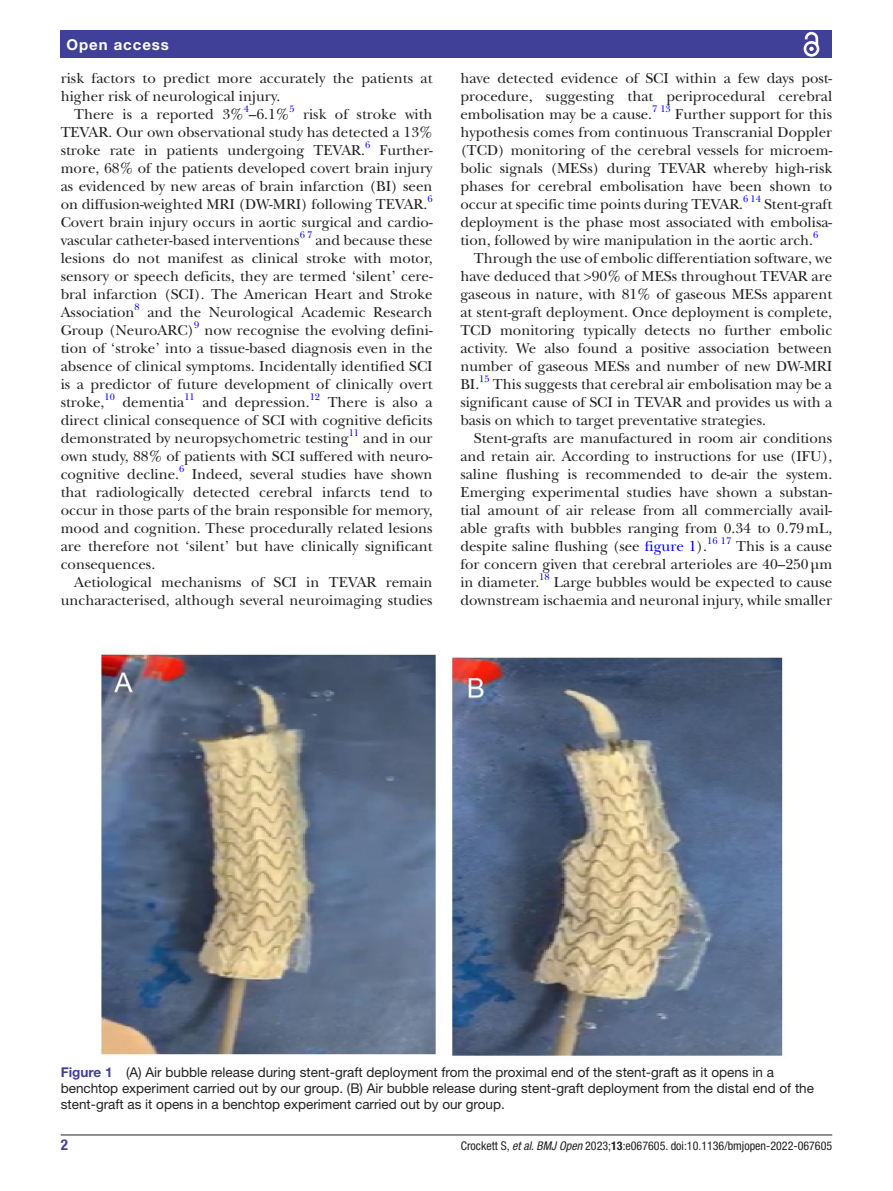
<style>
.page{position:relative;width:893px;height:1191px;background:#fff}
.page>*{position:absolute;margin:0;border:0;box-sizing:border-box;transform-origin:0 0}
.t1{font:15px/18px "New Baskerville";color:#231f20;text-align:justify}
.t2{font:700 15px "Helvetica Neue LT Std";letter-spacing:.065em;color:#fff}
.t3{font:700 condensed 15px "Helvetica Neue LT Std";color:#414099}
.t4{font:13.5px/16.2px "Helvetica Neue LT Std";color:#231f20}
.t5{font:condensed 12px "Helvetica Neue LT Std";color:#231f20}
.t6{font:9.9px "New Baskerville";color:#00f}
.s1{color:#00f}
.s2{font-weight:700;color:#414099}
.s3{font-style:italic}
.s4{font-weight:700}
</style>
<div class="page">
<hr style="left:61px;top:1134px;width:771px;height:1px;background:#231f20">
<div style="left:61px;top:31px;width:771px;height:27px;background:#414099"></div>
<svg style="left:803px;top:31px;width:17px;height:26px"></svg>
<img style="left:101px;top:650px;width:683px;height:406px">
<p class="t2" style="left:66px;top:35px;width:104px">Open access</p>
<p class="t1" style="left:61px;top:69px;width:373px">risk factors to predict more accurately the patients at</p>
<p class="t1" style="left:61px;top:87px;width:221px">higher risk of neurological injury.</p>
<p class="t1" style="left:74px;top:105px;width:217px">There is a reported 3% –6.1%</p>
<p class="t6" style="left:244px;top:103px;width:7px">4</p>
<p class="t6" style="left:289px;top:103px;width:7px">5</p>
<p class="t1" style="left:61px;top:105px;width:373px;text-indent:242px">risk of stroke with TEVAR. Our own observational study has detected a 13% stroke rate in patients undergoing TEVAR.</p>
<p class="t6" style="left:365px;top:139px;width:7px">6</p>
<p class="t1" style="left:61px;top:141px;width:373px;text-indent:319px">Further&shy;more, 68% of the patients developed covert brain injury as evidenced by new areas of brain infarction (BI) seen on diffusion-weighted MRI (DW-MRI) following TEVAR.</p>
<p class="t6" style="left:427px;top:193px;width:7px">6</p>
<p class="t1" style="left:61px;top:213px;width:373px">Covert brain injury occurs in aortic surgical and cardio&shy;vascular catheter-based interventions</p>
<p class="t6" style="left:300px;top:229px;width:14px">6 7</p>
<p class="t1" style="left:61px;top:231px;width:373px;text-indent:255px">and because these lesions do not manifest as clinical stroke with motor, sensory or speech deficits, they are termed ‘silent’ cere&shy;bral infarction (SCI). The American Heart and Stroke Association</p>
<p class="t6" style="left:135px;top:301px;width:7px">8</p>
<p class="t1" style="left:61px;top:303px;width:373px;text-indent:87px">and the Neurological Academic Research<br>Group (NeuroARC)</p>
<p class="t6" style="left:194px;top:319px;width:7px">9</p>
<p class="t1" style="left:61px;top:321px;width:373px;text-indent:144px">now recognise the evolving defini&shy;tion of ‘stroke’ into a tissue-based diagnosis even in the absence of clinical symptoms. Incidentally identified SCI is a predictor of future development of clinically overt stroke,</p>
<p class="t6" style="left:105px;top:391px;width:12px">10</p>
<p class="t1" style="left:123px;top:393px;width:63px">dementia</p>
<p class="t6" style="left:184px;top:391px;width:12px">11</p>
<p class="t1" style="left:202px;top:393px;width:109px">and depression.</p>
<p class="t6" style="left:310px;top:391px;width:12px">12</p>
<p class="t1" style="left:61px;top:393px;width:373px;text-indent:267px">There is also a direct clinical consequence of SCI with cognitive deficits demonstrated by neuropsychometric testing<sup>11</sup> and in our own study, 88% of patients with SCI suffered with neuro&shy;cognitive decline.</p>
<p class="t6" style="left:179px;top:463px;width:7px">6</p>
<p class="t1" style="left:61px;top:465px;width:373px;text-indent:131px">Indeed, several studies have shown that radiologically detected cerebral infarcts tend to occur in those parts of the brain responsible for memory, mood and cognition. These procedurally related lesions are therefore not ‘silent’ but have clinically significant consequences.</p>
<p class="t1" style="left:61px;top:573px;width:373px;text-align:right">Aetiological mechanisms of SCI in TEVAR remain uncharacterised, although several neuroimaging studies</p>
<p class="t1" style="left:460px;top:69px;width:373px">have detected evidence of SCI within a few days post&shy;procedure, suggesting that periprocedural cerebral embolisation may be a cause.</p>
<p class="t6" style="left:652px;top:103px;width:20px">7 13</p>
<p class="t1" style="left:460px;top:105px;width:373px;text-indent:215px">Further support for this hypothesis comes from continuous Transcranial Doppler (TCD) monitoring of the cerebral vessels for microem&shy;bolic signals (MESs) during TEVAR whereby high-risk phases for cerebral embolisation have been shown to occur at specific time points during TEVAR.</p>
<p class="t6" style="left:743px;top:193px;width:19px">6 14</p>
<p class="t1" style="left:460px;top:195px;width:373px;text-indent:304px">Stent-graft deployment is the phase most associated with embolisa&shy;tion, followed by wire manipulation in the aortic arch.</p>
<p class="t6" style="left:813px;top:229px;width:7px">6</p>
<p class="t1" style="left:460px;top:249px;width:373px;text-indent:14px">Through the use of embolic differentiation software, we have deduced that &gt;90% of MESs throughout TEVAR are gaseous in nature, with 81% of gaseous MESs apparent at stent-graft deployment. Once deployment is complete, TCD monitoring typically detects no further embolic activity. We also found a positive association between number of gaseous MESs and number of new DW-MRI BI.</p>
<p class="t6" style="left:479px;top:373px;width:12px">15</p>
<p class="t1" style="left:460px;top:375px;width:373px;text-indent:33px">This suggests that cerebral air embolisation may be a significant cause of SCI in TEVAR and provides us with a basis on which to target preventative strategies.</p>
<p class="t1" style="left:460px;top:429px;width:373px;text-indent:14px">Stent-grafts are manufactured in room air conditions and retain air. According to instructions for use (IFU), saline flushing is recommended to de-air the system.<br>Emerging experimental studies have shown a substan&shy;tial amount of air release from all commercially avail&shy;able grafts with bubbles ranging from 0.34 to 0.79mL, despite saline flushing (see <span class="s1">figure 1</span>).<sup>16</sup> <sup>17</sup> This is a cause for concern given that cerebral arterioles are 40–250µm in diameter.</p>
<p class="t6" style="left:539px;top:571px;width:12px">18</p>
<p class="t1" style="left:460px;top:573px;width:373px;text-align:right">Large bubbles would be expected to cause<br>downstream ischaemia and neuronal injury, while smaller</p>
<p class="t4" style="left:61px;top:1063px;width:755px"><span class="s2">Figure 1</span> (A) Air bubble release during stent-graft deployment from the proximal end of the stent-graft as it opens in a benchtop experiment carried out by our group. (B) Air bubble release during stent-graft deployment from the distal end of the stent-graft as it opens in a benchtop experiment carried out by our group.</p>
<p class="t3" style="left:61px;top:1135px;width:9px">2</p>
<p class="t5" style="left:461px;top:1138px;width:373px">Crockett S, <span class="s3">et al</span>. <span class="s3">BMJ Open</span> 2023;<span class="s4">13</span>:e067605. doi:10.1136/bmjopen-2022-067605</p>
</div>
